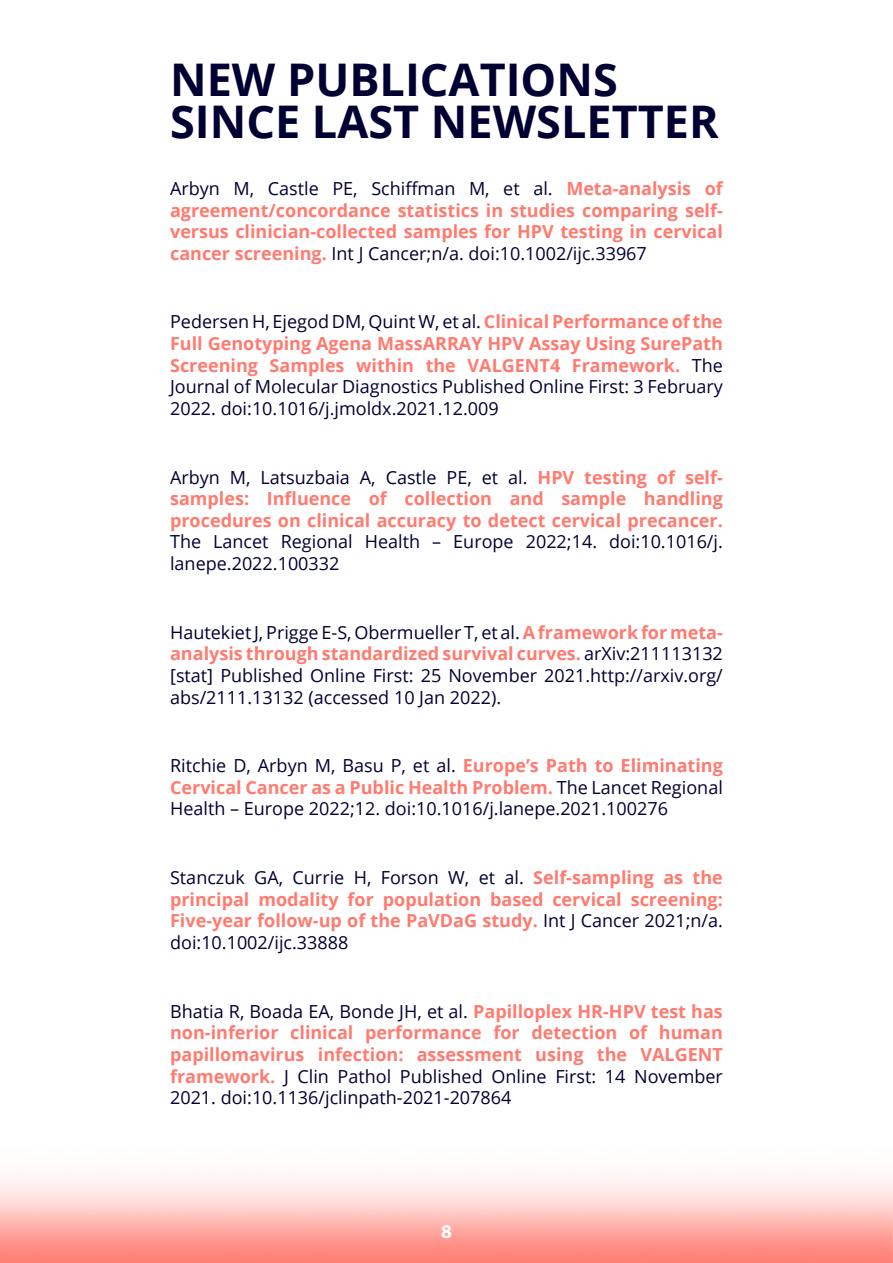
<style>
.page{position:relative;width:893px;height:1263px;background:#fff}
.page>*{position:absolute;margin:0;border:0;box-sizing:border-box;transform-origin:0 0}
.t1{font:700 45px/42px "Open Sans";color:#003}
.t2{font:700 19.5px "Myriad Pro";color:#fff}
.t3{font:700 18px/21.6px "Open Sans";color:#ff7b70;text-align:justify}
.t4{font:18px/21.6px "Open Sans";color:#003;text-align:justify}
.s1{font-weight:400;color:#003}
.s2{font-weight:700;color:#ff7b70}
</style>
<div class="page">
<h1 class="t1" style="left:170px;top:58px;width:550px">NEW PUBLICATIONS<br>SINCE LAST NEWSLETTER</h1>
<p class="t3" style="left:170px;top:177px;width:554px"><span class="s1">Arbyn M, Castle PE, Schiffman M, et al.</span> Meta-analysis of agreement/concordance statistics in studies comparing self&shy;versus clinician-collected samples for HPV testing in cervical cancer screening. <span class="s1">Int J Cancer;n/a. doi:10.1002/ijc.33967</span></p>
<p class="t4" style="left:170px;top:311px;width:554px">Pedersen H, Ejegod DM, Quint W, et al. <span class="s2">Clinical Performance of the Full Genotyping Agena MassARRAY HPV Assay Using SurePath Screening Samples within the VALGENT4 Framework.</span> The Journal of Molecular Diagnostics Published Online First: 3 February 2022. doi:10.1016/j.jmoldx.2021.12.009</p>
<p class="t3" style="left:170px;top:466px;width:554px"><span class="s1">Arbyn M, Latsuzbaia A, Castle PE, et al.</span> HPV testing of self&shy;samples: Influence of collection and sample handling procedures on clinical accuracy to detect cervical precancer.</p>
<p class="t4" style="left:170px;top:531px;width:554px">The Lancet Regional Health – Europe 2022;14. doi:10.1016/j. lanepe.2022.100332</p>
<p class="t4" style="left:170px;top:621px;width:554px">Hautekiet J, Prigge E-S, Obermueller T, et al. <span class="s2">A framework for meta&shy;analysis through standardized survival curves.</span> arXiv:211113132 [stat] Published Online First: 25 November 2021.http://arxiv.org/ abs/2111.13132 (accessed 10 Jan 2022).</p>
<p class="t4" style="left:170px;top:754px;width:554px">Ritchie D, Arbyn M, Basu P, et al. <span class="s2">Europe’s Path to Eliminating Cervical Cancer as a Public Health Problem.</span> The Lancet Regional Health – Europe 2022;12. doi:10.1016/j.lanepe.2021.100276</p>
<p class="t3" style="left:170px;top:866px;width:554px"><span class="s1">Stanczuk GA, Currie H, Forson W, et al.</span> Self-sampling as the principal modality for population based cervical screening:<br>Five-year follow-up of the PaVDaG study. <span class="s1">Int J Cancer 2021;n/a. doi:10.1002/ijc.33888</span></p>
<p class="t3" style="left:170px;top:1000px;width:554px"><span class="s1">Bhatia R, Boada EA, Bonde JH, et al.</span> Papilloplex HR-HPV test has non-inferior clinical performance for detection of human papillomavirus infection: assessment using the VALGENT framework. <span class="s1">J Clin Pathol Published Online First: 14 November 2021. doi:10.1136/jclinpath-2021-207864</span></p>
<p class="t2" style="left:441px;top:1219px;width:12px">8</p>
</div>
